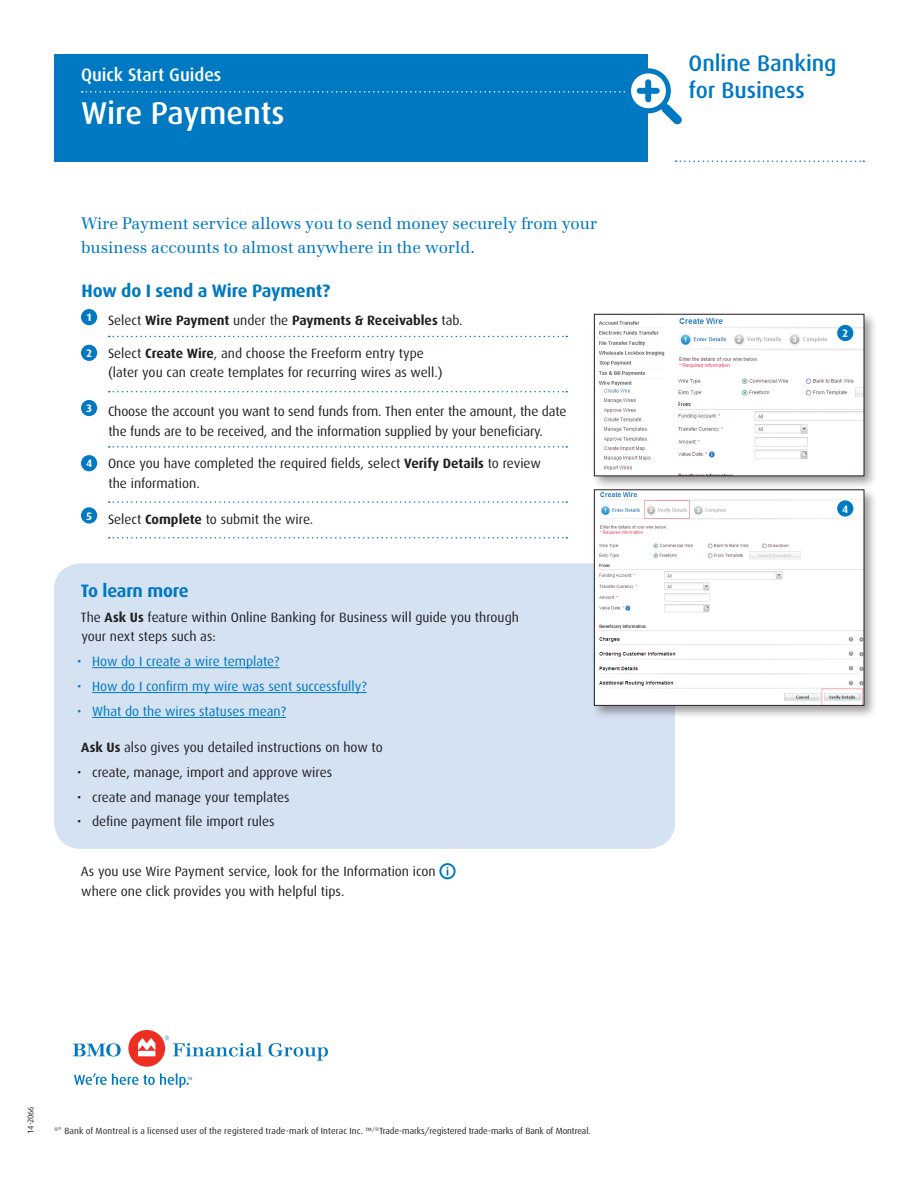
<style>
.page{position:relative;width:918px;height:1188px;background:#fff}
.page>*{position:absolute;margin:0;border:0;box-sizing:border-box;transform-origin:0 0}
.t1{font:500 31.5px "Dax";color:#fff}
.t2{font:500 22.5px/27px "Dax";color:#0079c2}
.t3{font:700 18px "Dax";letter-spacing:-.01em;color:#0079c2}
.t4{font:500 18px "Dax";color:#fff}
.t5{font:16.5px/24px "Emona";color:#0079c2}
.t6{font:13.5px/19.5px "Dax";color:#231f20}
.t7{font:13.5px "Dax";color:#0079c2}
.t8{font:700 13.5px "Dax";color:#231f20}
.t9{font:700 10.8px "Dax";color:#fff}
.t10{font:9px "Dax";color:#231f20}
.t11{font:8.25px "Dax";letter-spacing:-.01em;color:#231f20}
.s1{font-weight:400}
.s2{font-weight:700;font-size:10.8px;color:#fff}
.s3{font-weight:700}
</style>
<div class="page">
<div style="left:54px;top:54px;width:594px;height:108px;background:#0079c2"></div>
<svg style="left:676px;top:160px;width:188px;height:2px"></svg>
<svg style="left:82px;top:68px;width:600px;height:57px"></svg>
<div style="left:54px;top:563px;width:621px;height:286px;background:#d4e2f2;border-radius:27px"></div>
<svg style="left:109px;top:336px;width:458px;height:1px"></svg>
<svg style="left:109px;top:391px;width:458px;height:1px"></svg>
<svg style="left:109px;top:446px;width:458px;height:2px"></svg>
<svg style="left:109px;top:501px;width:458px;height:2px"></svg>
<svg style="left:109px;top:537px;width:458px;height:2px"></svg>
<hr style="left:92px;top:667px;width:188px;height:1px;background:#0079c2">
<hr style="left:92px;top:692px;width:275px;height:1px;background:#0079c2">
<hr style="left:92px;top:717px;width:194px;height:1px;background:#0079c2">
<div style="left:81px;top:309px;width:16px;height:16px;background:#0079c2;border-radius:50%"></div>
<div style="left:81px;top:345px;width:16px;height:16px;background:#0079c2;border-radius:50%"></div>
<div style="left:81px;top:400px;width:16px;height:16px;background:#0079c2;border-radius:50%"></div>
<div style="left:81px;top:455px;width:16px;height:16px;background:#0079c2;border-radius:50%"></div>
<div style="left:81px;top:507px;width:16px;height:17px;background:#0079c2;border-radius:50%"></div>
<svg style="left:439px;top:863px;width:17px;height:16px"></svg>
<div style="left:591px;top:311px;width:287px;height:179px;background:#231f20;opacity:.45"></div>
<img style="left:596px;top:316px;width:266px;height:158px">
<div style="left:594px;top:314px;width:270px;height:162px;border:1px solid #231f20"></div>
<div style="left:837px;top:325px;width:16px;height:16px;background:#0079c2;border-radius:50%"></div>
<div style="left:591px;top:487px;width:287px;height:232px;background:#231f20;opacity:.45"></div>
<img style="left:596px;top:492px;width:266px;height:212px">
<div style="left:594px;top:490px;width:270px;height:216px;border:1px solid #231f20"></div>
<div style="left:837px;top:500px;width:16px;height:17px;background:#0079c2;border-radius:50%"></div>
<svg style="left:73px;top:1043px;width:48px;height:14px"></svg>
<div style="left:128px;top:1030px;width:37px;height:37px;background:#ee2e22;border-radius:50%"></div>
<svg style="left:138px;top:1038px;width:17px;height:18px"></svg>
<svg style="left:165px;top:1036px;width:97px;height:21px"></svg>
<svg style="left:269px;top:1043px;width:59px;height:18px"></svg>
<svg style="left:74px;top:1073px;width:118px;height:15px"></svg>
<h3 class="t4" style="left:81px;top:65px;width:142px">Quick Start Guides</h3>
<h1 class="t1" style="left:81px;top:96px;width:205px">Wire Payments</h1>
<p class="t5" style="left:81px;top:211px;width:517px">Wire Payment service allows you to send money securely from your business accounts to almost anywhere in the world.</p>
<h3 class="t3" style="left:82px;top:281px;width:250px">How do I send a Wire Payment?</h3>
<p class="t8" style="left:86px;top:313px;width:378px"><sup>1</sup> <span class="s1">Select</span> Wire Payment <span class="s1">under the</span> Payments &amp; Receivables <span class="s1">tab.</span></p>
<p class="t6" style="left:108px;top:344px;width:336px;text-indent:-22px"><span class="s2">2</span> Select <span class="s3">Create Wire</span>, and choose the Freeform entry type (later you can create templates for recurring wires as well.)</p>
<p class="t6" style="left:86px;top:402px;width:482px;text-align:center"><sup>3</sup> Choose the account you want to send funds from. Then enter the amount, the date the funds are to be received, and the information supplied by your beneficiary.</p>
<p class="t6" style="left:108px;top:454px;width:434px;text-indent:-22px"><span class="s2">4</span> Once you have completed the required fields, select <span class="s3">Verify Details</span> to review the information.</p>
<p class="t6" style="left:86px;top:509px;width:229px"><sup>5</sup> Select <span class="s3">Complete</span> to submit the wire.</p>
<h3 class="t3" style="left:81px;top:581px;width:110px">To learn more</h3>
<p class="t6" style="left:81px;top:608px;width:440px">The <span class="s3">Ask Us</span> feature within Online Banking for Business will guide you through your next steps such as:</p>
<p class="t7" style="left:77px;top:654px;width:204px">• How do I create a wire template?</p>
<p class="t7" style="left:77px;top:679px;width:291px">• How do I confirm my wire was sent successfully?</p>
<p class="t7" style="left:77px;top:704px;width:210px">• What do the wires statuses mean?</p>
<p class="t6" style="left:81px;top:738px;width:303px"><span class="s3">Ask Us</span> also gives you detailed instructions on how to</p>
<p class="t6" style="left:77px;top:762px;width:256px">• create, manage, import and approve wires</p>
<p class="t6" style="left:77px;top:787px;width:214px">• create and manage your templates</p>
<p class="t6" style="left:77px;top:812px;width:199px">• define payment file import rules</p>
<p class="t6" style="left:81px;top:862px;width:356px">As you use Wire Payment service, look for the Information icon where one click provides you with helpful tips.</p>
<p class="t11" style="left:26px;top:1134px;width:29px;rotate:-90deg">14-2066</p>
<p class="t10" style="left:54px;top:1126px;width:538px"><sup>®</sup>* Bank of Montreal is a licensed user of the registered trade-mark of Interac Inc. ™<sup>/®</sup>Trade-marks/registered trade-marks of Bank of Montreal.</p>
<h2 class="t2" style="left:688px;top:50px;width:150px">Online Banking for Business</h2>
<p class="t9" style="left:842px;top:327px;width:8px">2</p>
<p class="t9" style="left:842px;top:503px;width:8px">4</p>
</div>
